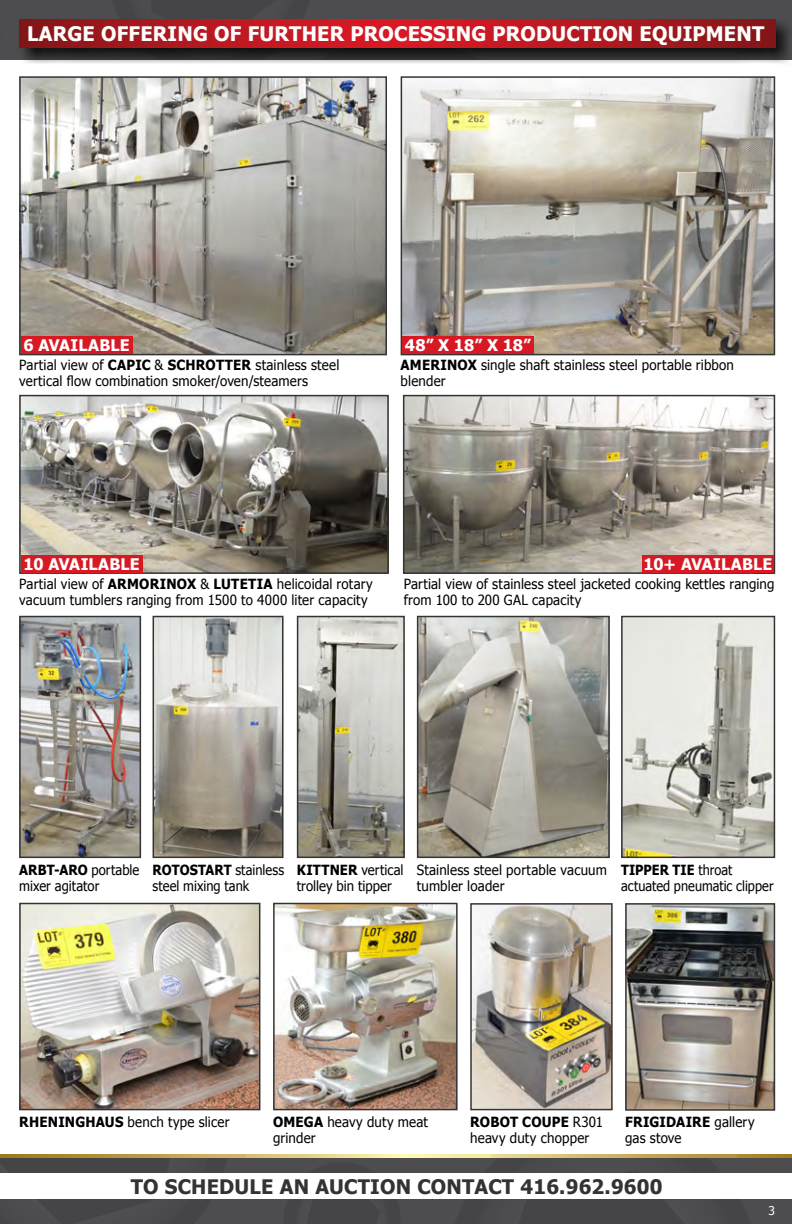
<style>
.page{position:relative;width:792px;height:1224px;background:#fff}
.page>*{position:absolute;margin:0;border:0;box-sizing:border-box;transform-origin:0 0}
.t1{font:700 20px "Tahoma";letter-spacing:.01em;color:#fff}
.t2{font:700 20px "Tahoma";letter-spacing:.01em;color:#333334}
.t3{font:700 16px "Tahoma";letter-spacing:.005em;color:#fff}
.t4{font:14px/16px "Tahoma";letter-spacing:.01em;color:#000;scale:.95 1}
.t5{font:14px/16px "Tahoma";letter-spacing:.01em;color:#000;scale:.91 1}
.t6{font:14px/16px "Tahoma";letter-spacing:.01em;color:#000;scale:.92 1}
.t7{font:14px/16px "Tahoma";letter-spacing:.01em;color:#000;scale:.94 1}
.t8{font:14px/16px "Tahoma";letter-spacing:.01em;color:#000;scale:.93 1}
.t9{font:12px "Tahoma";color:#fff}
.s1{font-weight:700}
</style>
<div class="page">
<img style="left:1px;top:1154px;width:791px;height:5px">
<div style="left:0;top:1159px;width:792px;height:65px;background:#4a4a4c"></div>
<svg style="left:0;top:1154px;width:1px;height:20px"></svg>
<div style="left:0;top:1174px;width:792px;height:25px;background:#fff"></div>
<div style="left:0;top:0;width:792px;height:60px;background:#4d4d4f"></div>
<hr style="left:0;top:18px;width:3px;height:49px;background:#000;opacity:.75">
<div style="left:18px;top:18px;width:774px;height:49px;background:#000;opacity:.75"></div>
<svg style="left:19px;top:19px;width:756px;height:29px;background:#b2181f"></svg>
<img style="left:22px;top:79px;width:362px;height:273px">
<div style="left:19px;top:76px;width:368px;height:279px;border:2px solid #333334"></div>
<img style="left:156px;top:619px;width:125px;height:236px">
<div style="left:153px;top:616px;width:131px;height:242px;border:2px solid #333334"></div>
<img style="left:404px;top:79px;width:368px;height:273px">
<div style="left:401px;top:76px;width:374px;height:279px;border:2px solid #333334"></div>
<img style="left:300px;top:619px;width:102px;height:236px">
<div style="left:297px;top:616px;width:108px;height:242px;border:2px solid #333334"></div>
<img style="left:420px;top:619px;width:187px;height:236px">
<div style="left:417px;top:616px;width:193px;height:242px;border:2px solid #333334"></div>
<img style="left:22px;top:398px;width:364px;height:173px">
<div style="left:19px;top:395px;width:370px;height:179px;border:2px solid #333334"></div>
<img style="left:406px;top:398px;width:366px;height:173px">
<div style="left:403px;top:395px;width:372px;height:179px;border:2px solid #333334"></div>
<img style="left:22px;top:619px;width:116px;height:236px">
<div style="left:19px;top:616px;width:122px;height:242px;border:2px solid #333334"></div>
<div style="left:21px;top:336px;width:111px;height:18px;background:#d71924"></div>
<div style="left:402px;top:337px;width:132px;height:17px;background:#d71924"></div>
<div style="left:642px;top:555px;width:132px;height:17px;background:#d71924"></div>
<div style="left:21px;top:555px;width:122px;height:17px;background:#d71924"></div>
<img style="left:22px;top:906px;width:235px;height:201px">
<div style="left:19px;top:903px;width:241px;height:207px;border:2px solid #333334"></div>
<img style="left:276px;top:906px;width:179px;height:201px">
<div style="left:273px;top:903px;width:185px;height:207px;border:2px solid #333334"></div>
<img style="left:628px;top:906px;width:144px;height:202px">
<div style="left:625px;top:903px;width:150px;height:208px;border:2px solid #333334"></div>
<img style="left:473px;top:906px;width:137px;height:201px">
<div style="left:470px;top:903px;width:143px;height:207px;border:2px solid #333334"></div>
<img style="left:624px;top:619px;width:148px;height:236px">
<div style="left:621px;top:616px;width:154px;height:242px;border:2px solid #333334"></div>
<h1 class="t1" style="left:27px;top:20px;width:739px">LARGE OFFERING OF FURTHER PROCESSING PRODUCTION EQUIPMENT</h1>
<p class="t3" style="left:24px;top:334px;width:108px">6 AVAILABLE</p>
<p class="t3" style="left:405px;top:334px;width:128px">48” X 18” X 18”</p>
<p class="t4" style="left:19px;top:356px;width:339px">Partial view of <span class="s1">CAPIC</span> &amp; <span class="s1">SCHROTTER</span> stainless steel vertical flow combination smoker/oven/steamers</p>
<p class="t4" style="left:401px;top:356px;width:352px"><span class="s1">AMERINOX</span> single shaft stainless steel portable ribbon blender</p>
<p class="t3" style="left:24px;top:553px;width:118px">10 AVAILABLE</p>
<p class="t3" style="left:643px;top:553px;width:130px">10+ AVAILABLE</p>
<p class="t4" style="left:19px;top:576px;width:374px">Partial view of <span class="s1">ARMORINOX</span> &amp; <span class="s1">LUTETIA</span> helicoidal rotary vacuum tumblers ranging from 1500 to 4000 liter capacity</p>
<p class="t4" style="left:404px;top:576px;width:392px">Partial view of stainless steel jacketed cooking kettles ranging from 100 to 200 GAL capacity</p>
<p class="t8" style="left:19px;top:861px;width:131px"><span class="s1">ARBT-ARO</span> portable mixer agitator</p>
<p class="t6" style="left:153px;top:861px;width:144px"><span class="s1">ROTOSTART</span> stainless steel mixing tank</p>
<p class="t7" style="left:297px;top:861px;width:115px"><span class="s1">KITTNER</span> vertical trolley bin tipper</p>
<p class="t4" style="left:417px;top:861px;width:202px">Stainless steel portable vacuum tumbler loader</p>
<p class="t5" style="left:621px;top:861px;width:169px"><span class="s1">TIPPER TIE</span> throat actuated pneumatic clipper</p>
<p class="t4" style="left:19px;top:1113px;width:223px"><span class="s1">RHENINGHAUS</span> bench type slicer</p>
<p class="t4" style="left:625px;top:1113px;width:138px"><span class="s1">FRIGIDAIRE</span> gallery gas stove</p>
<p class="t4" style="left:273px;top:1113px;width:164px"><span class="s1">OMEGA</span> heavy duty meat grinder</p>
<p class="t4" style="left:470px;top:1113px;width:141px"><span class="s1">ROBOT COUPE</span> R301 heavy duty chopper</p>
<h1 class="t2" style="left:131px;top:1173px;width:533px">TO SCHEDULE AN AUCTION CONTACT 416.962.9600</h1>
<p class="t9" style="left:769px;top:1203px;width:8px">3</p>
</div>
